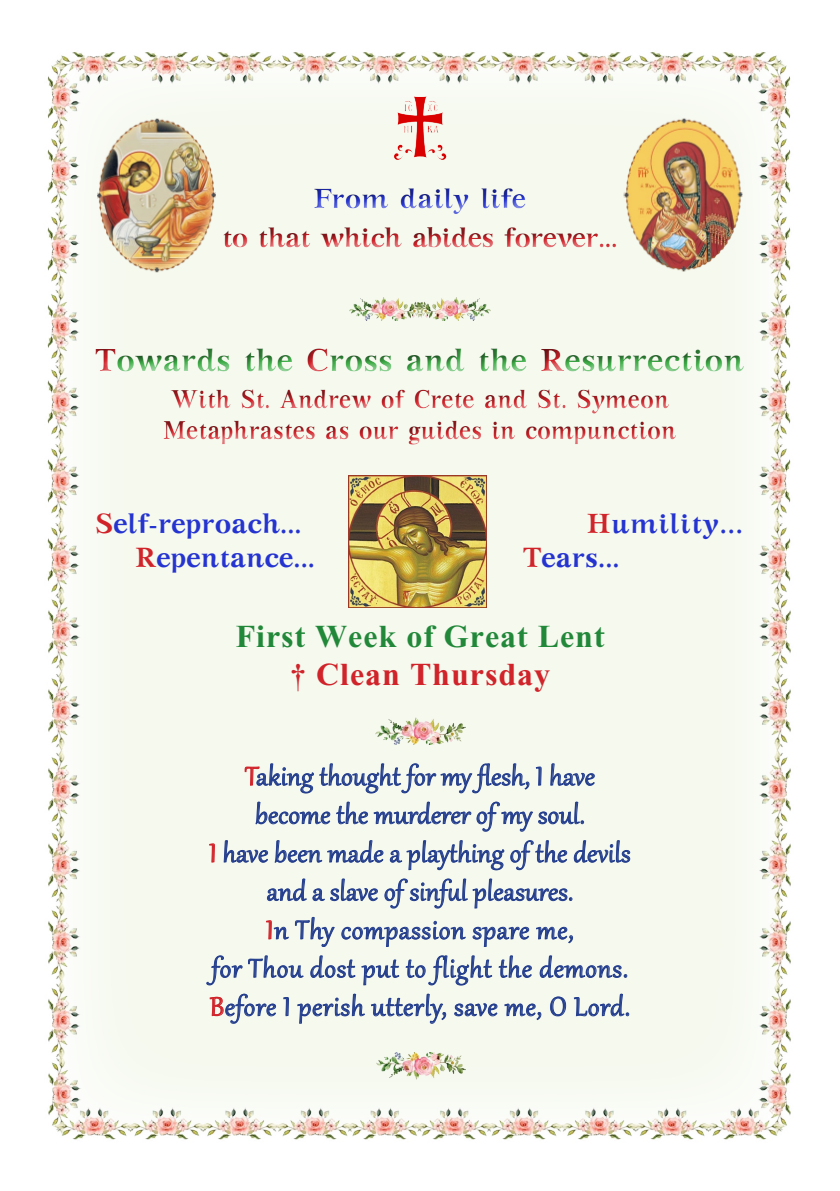
<style>
.page{position:relative;width:840px;height:1191px;background:#fff}
.page>*{position:absolute;margin:0;border:0;box-sizing:border-box;transform-origin:0 0}
.t1{font:32px "Gabriola";letter-spacing:.01em;color:#253f8e}
.t2{font:32px "Gabriola";letter-spacing:.03em;color:#253f8e}
.t3{font:700 32px "GFS Artemisia";color:#40ae49}
.t4{font:32px "CTOS New Times Bold Test 1";letter-spacing:.03em;color:#228839}
.t5{font:32px "CTOS New Times Bold Test 1";letter-spacing:.03em;color:#d1232a}
.t6{font:700 28px "GFS Artemisia";color:#2534d0}
.t7{font:700 28px "GFS Artemisia";letter-spacing:-.03em;color:#d1232a}
.t8{font:700 28px "GFS Artemisia";letter-spacing:.03em;color:#2534d0}
.t9{font:700 26px/31.2px "GFS Artemisia";color:#d1232a;scale:.9 1}
.s1{color:#d1232a}
</style>
<div class="page">
<img style="left:47px;top:52px;width:744px;height:1088px">
<img style="left:393px;top:96px;width:53px;height:65px">
<svg style="left:244px;top:761px;width:285px;height:32px;background:#ced5da"></svg>
<svg style="left:535px;top:766px;width:6px;height:20px"></svg>
<svg style="left:550px;top:763px;width:44px;height:23px"></svg>
<svg style="left:255px;top:800px;width:329px;height:32px;background:#d2dadd"></svg>
<svg style="left:208px;top:842px;width:7px;height:21px"></svg>
<svg style="left:223px;top:840px;width:45px;height:23px"></svg>
<svg style="left:274px;top:840px;width:109px;height:23px;background:#c1cbd6"></svg>
<svg style="left:389px;top:840px;width:115px;height:30px;background:#c9d1d9"></svg>
<svg style="left:510px;top:838px;width:57px;height:32px;background:#ccd4db"></svg>
<svg style="left:573px;top:840px;width:57px;height:23px"></svg>
<svg style="left:266px;top:878px;width:112px;height:23px;background:#c4cdd7"></svg>
<svg style="left:384px;top:878px;width:188px;height:30px;background:#ccd4db"></svg>
<svg style="left:265px;top:919px;width:24px;height:21px"></svg>
<svg style="left:295px;top:916px;width:40px;height:31px"></svg>
<svg style="left:341px;top:920px;width:124px;height:27px;background:#cbd3da"></svg>
<svg style="left:472px;top:926px;width:57px;height:21px"></svg>
<svg style="left:535px;top:926px;width:38px;height:17px"></svg>
<svg style="left:206px;top:955px;width:36px;height:30px"></svg>
<svg style="left:248px;top:955px;width:56px;height:23px"></svg>
<svg style="left:310px;top:953px;width:45px;height:25px"></svg>
<svg style="left:361px;top:953px;width:38px;height:32px"></svg>
<svg style="left:405px;top:953px;width:87px;height:32px;background:#cbd4da"></svg>
<svg style="left:498px;top:953px;width:33px;height:25px"></svg>
<svg style="left:539px;top:955px;width:88px;height:23px;background:#c5ced7"></svg>
<svg style="left:209px;top:993px;width:67px;height:31px;background:#d3d1d4"></svg>
<svg style="left:283px;top:996px;width:6px;height:20px"></svg>
<svg style="left:297px;top:992px;width:149px;height:32px;background:#d1d9dd"></svg>
<svg style="left:454px;top:1003px;width:43px;height:13px"></svg>
<svg style="left:504px;top:1003px;width:37px;height:17px"></svg>
<svg style="left:549px;top:996px;width:17px;height:20px"></svg>
<svg style="left:573px;top:993px;width:56px;height:23px"></svg>
<img style="left:96px;top:114px;width:122px;height:158px">
<img style="left:623px;top:114px;width:121px;height:158px">
<img style="left:374px;top:715px;width:90px;height:29px">
<img style="left:348px;top:295px;width:66px;height:25px">
<img style="left:414px;top:295px;width:77px;height:25px">
<div style="left:87px;top:340px;width:670px;height:119px;background:#f5f9ee"></div>
<div style="left:87px;top:335px;width:668px;height:119px;background:#231f20;opacity:.75"></div>
<div style="left:213px;top:179px;width:416px;height:83px;background:#f5f9ee"></div>
<div style="left:209px;top:174px;width:418px;height:82px;background:#f5f9ee"></div>
<img style="left:348px;top:475px;width:138px;height:132px">
<img style="left:375px;top:1052px;width:90px;height:29px">
<p class="t6" style="left:313px;top:175px;width:214px">From daily life</p>
<p class="t7" style="left:222px;top:214px;width:397px">to that which abides forever...</p>
<p class="t3" style="left:95px;top:334px;width:650px"><span class="s1">T</span>owards the <span class="s1">C</span>ross and the <span class="s1">R</span>esurrection</p>
<p class="t9" style="left:163px;top:381px;width:571px">With St. Andrew of Crete and St. Symeon<br>Metaphrastes as our guides in compunction</p>
<p class="t6" style="left:95px;top:500px;width:208px"><span class="s1">S</span>elf-reproach...</p>
<p class="t6" style="left:135px;top:534px;width:181px"><span class="s1">R</span>epentance...</p>
<p class="t8" style="left:586px;top:500px;width:157px"><span class="s1">H</span>umility...</p>
<p class="t6" style="left:522px;top:534px;width:98px"><span class="s1">T</span>ears...</p>
<p class="t4" style="left:235px;top:618px;width:370px">First Week of Great Lent</p>
<p class="t5" style="left:290px;top:657px;width:261px">† Clean Thursday</p>
<p class="t1" style="left:245px;top:755px;width:351px"><span class="s1">T</span>aking thought for my flesh, I have</p>
<p class="t1" style="left:255px;top:793px;width:331px">become the murderer of my soul.</p>
<p class="t1" style="left:209px;top:832px;width:422px"><span class="s1">I</span> have been made a plaything of the devils</p>
<p class="t1" style="left:266px;top:870px;width:308px">and a slave of sinful pleasures.</p>
<p class="t2" style="left:266px;top:909px;width:308px"><span class="s1">I</span>n Thy compassion spare me,</p>
<p class="t2" style="left:212px;top:947px;width:417px">for Thou dost put to flight the demons.</p>
<p class="t2" style="left:210px;top:985px;width:421px"><span class="s1">B</span>efore I perish utterly, save me, O Lord.</p>
</div>
